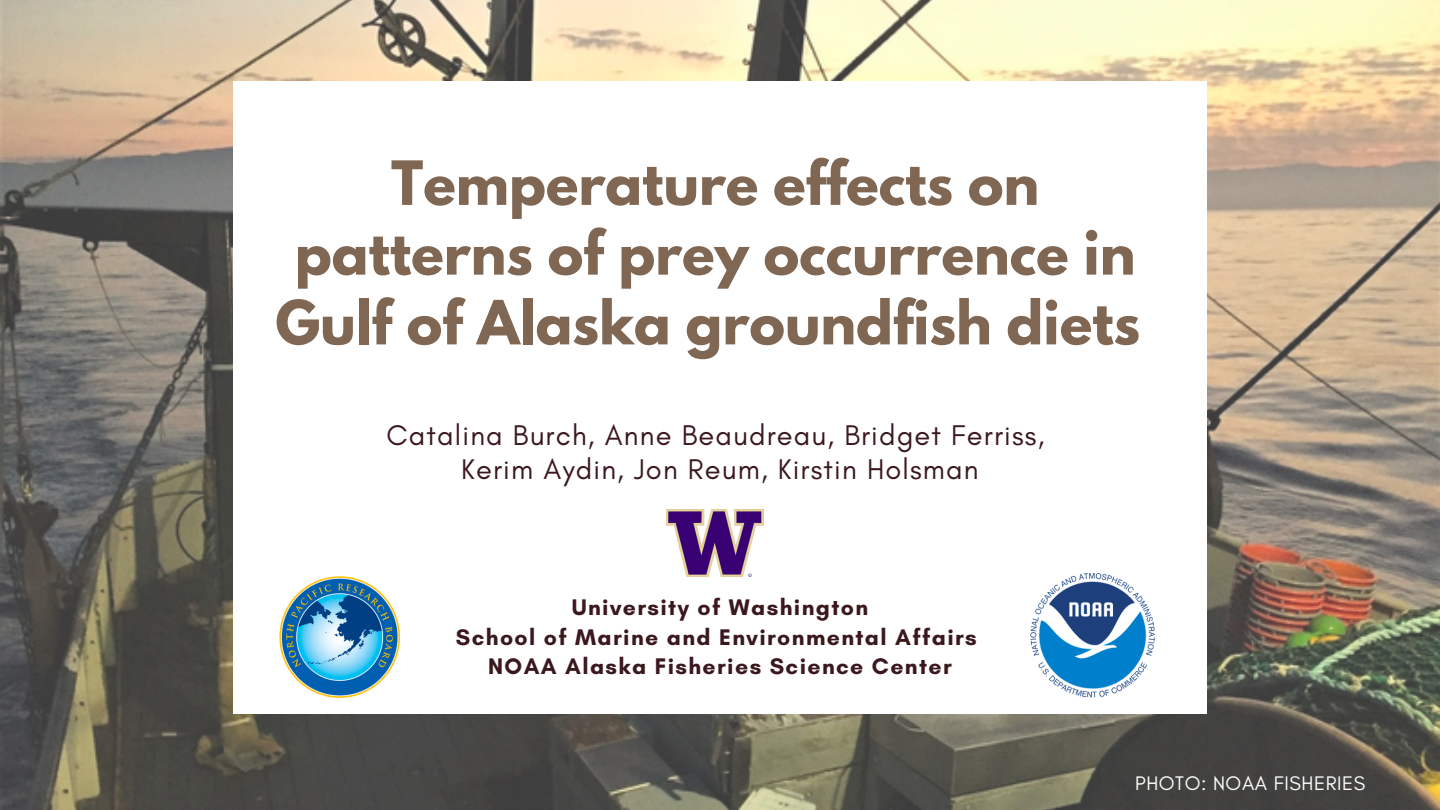
<style>
.page{position:relative;width:1440px;height:810px;background:#fff}
.page>*{position:absolute;margin:0;border:0;box-sizing:border-box;transform-origin:0 0}
.t1{font:700 54px/69.8px "League Spartan";color:#806753;text-align:center}
.t2{font:29px/34.5px "Glacial Indifference";letter-spacing:.04em;color:#3b181d;text-align:center}
.t3{font:700 23px/29.2px "Glacial Indifference";letter-spacing:.06em;color:#3b181d;text-align:center}
.t4{font:20px "Glacial Indifference";letter-spacing:.03em;color:#fff}
</style>
<div class="page">
<img style="left:0;top:0;width:1440px;height:810px">
<div style="left:233px;top:81px;width:974px;height:633px;background:#fff"></div>
<img style="left:667px;top:510px;width:96px;height:66px">
<img style="left:1030px;top:573px;width:125px;height:125px">
<img style="left:279px;top:576px;width:121px;height:121px">
<h1 class="t1" style="left:275px;top:155px;width:866px">Temperature effects on patterns of prey occurrence in<br>Gulf of Alaska groundfish diets</h1>
<p class="t2" style="left:387px;top:417px;width:659px">Catalina Burch, Anne Beaudreau, Bridget Ferriss,<br>Kerim Aydin, Jon Reum, Kirstin Holsman</p>
<p class="t3" style="left:456px;top:593px;width:523px">University of Washington<br>School of Marine and Environmental Affairs<br>NOAA Alaska Fisheries Science Center</p>
<p class="t4" style="left:1135px;top:771px;width:232px">PHOTO: NOAA FISHERIES</p>
</div>
